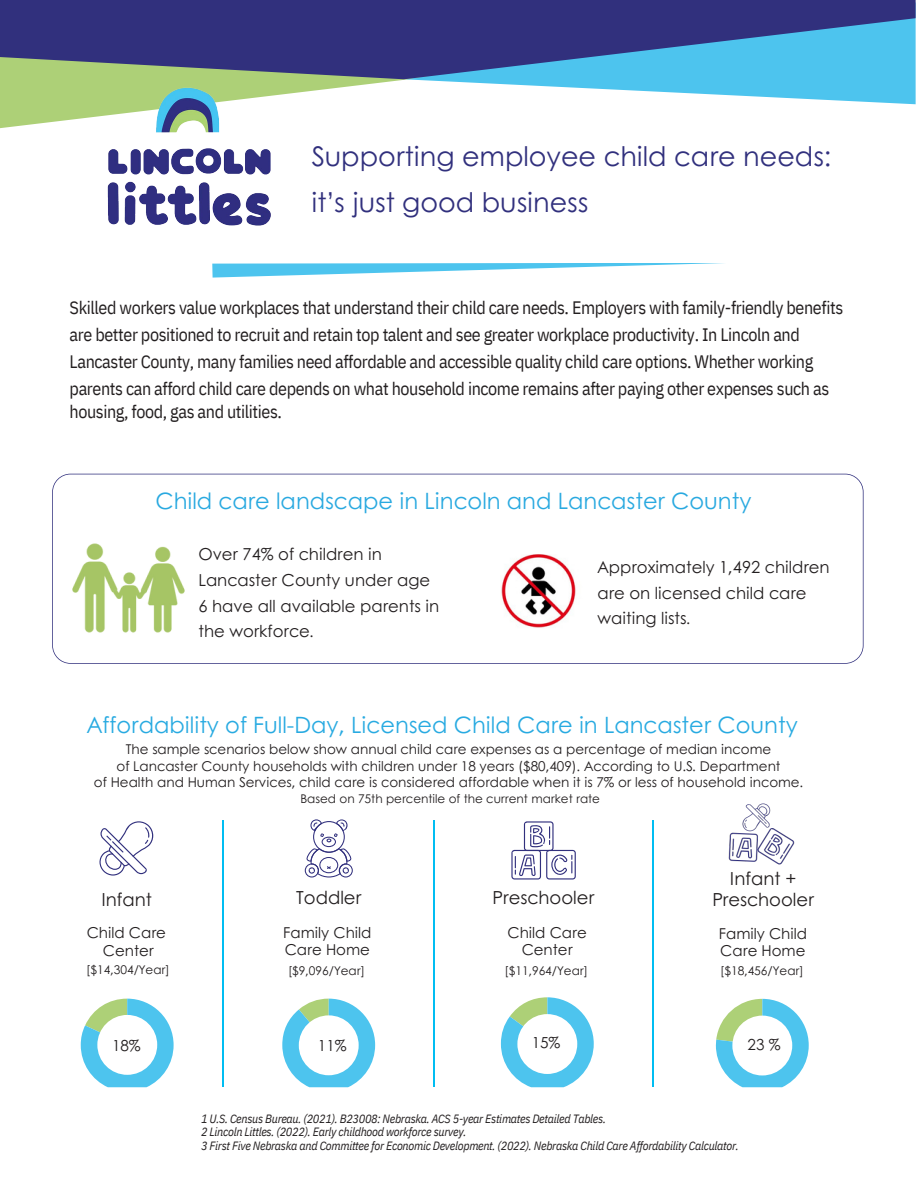
<style>
.page{position:relative;width:918px;height:1188px;background:#fff}
.page>*{position:absolute;margin:0;border:0;box-sizing:border-box;transform-origin:0 0}
.t1{font:27px/46.5px "Century Gothic";color:#31307d}
.t2{font:22.5px "Century Gothic";color:#28aae1}
.t3{font:22.5px "Century Gothic";color:#29a9e0}
.t4{font:18px/27px "IBM Plex Sans Cond";letter-spacing:-.025em;color:#231f20}
.t5{font:18px/21.3px "Century Gothic";color:#231f20;text-align:center}
.t6{font:16.5px/25.5px "Century Gothic";color:#231f20}
.t7{font:15.15px "Century Gothic";color:#231f20}
.t8{font:15px/16.8px "Century Gothic";color:#231f20}
.t9{font:13.5px/16.5px "Century Gothic";color:#231f20;text-align:center}
.t10{font:italic 12px/13.5px "IBM Plex Sans Cond";letter-spacing:-.025em;color:#231f20}
.t11{font:12px "Century Gothic";color:#231f20}
.s1{font-family:"Minion Pro"}
</style>
<div class="page">
<svg style="left:52px;top:474px;width:812px;height:190px"></svg>
<svg style="left:212px;top:263px;width:512px;height:15px"></svg>
<svg style="left:0;top:79px;width:914px;height:49px"></svg>
<svg style="left:406px;top:79px;width:510px;height:25px"></svg>
<svg style="left:0;top:0;width:916px;height:79px;fill:#31307d"></svg>
<img style="left:500px;top:554px;width:83px;height:82px">
<svg style="left:81px;top:999px;width:93px;height:88px"></svg>
<div style="left:97px;top:1015px;width:60px;height:60px;background:#fff;border-radius:50%"></div>
<svg style="left:99px;top:821px;width:54px;height:55px"></svg>
<hr style="left:223px;top:820px;width:1px;height:267px;background:#00bdf2">
<svg style="left:282px;top:999px;width:93px;height:88px"></svg>
<div style="left:299px;top:1015px;width:60px;height:60px;background:#fff;border-radius:50%"></div>
<svg style="left:305px;top:819px;width:48px;height:59px"></svg>
<hr style="left:433px;top:820px;width:2px;height:267px;background:#00bdf2">
<svg style="left:501px;top:997px;width:93px;height:90px"></svg>
<div style="left:517px;top:1014px;width:60px;height:60px;background:#fff;border-radius:50%"></div>
<svg style="left:511px;top:821px;width:65px;height:59px"></svg>
<hr style="left:652px;top:820px;width:2px;height:267px;background:#00bdf2">
<svg style="left:716px;top:999px;width:93px;height:88px"></svg>
<div style="left:732px;top:1016px;width:60px;height:59px;background:#fff;border-radius:50%"></div>
<img style="left:728px;top:803px;width:67px;height:62px">
<img style="left:70px;top:533px;width:131px;height:113px">
<img style="left:106px;top:83px;width:167px;height:143px">
<h3 class="t1" style="left:312px;top:132px;width:521px">Supporting employee child care needs: it’s just good business</h3>
<h2 class="t4" style="left:70px;top:293px;width:775px">Skilled workers value workplaces that understand their child care needs. Employers with family-friendly benefits are better positioned to recruit and retain top talent and see greater workplace productivity. In Lincoln and Lancaster County, many families need affordable and accessible quality child care options. Whether working parents can afford child care depends on what household income remains after paying other expenses such as</h2>
<h2 class="t4" style="left:70px;top:398px;width:214px">housing, food, gas and utilities.</h2>
<p class="t3" style="left:155px;top:484px;width:598px">Child care landscape in Lincoln and Lancaster County</p>
<h5 class="t6" style="left:198px;top:541px;width:242px">Over 74% of children in<br>Lancaster County under age<br>6 have all available parents in the workforce<span class="s1">.</span></h5>
<p class="t6" style="left:598px;top:554px;width:234px">Approximately 1,492 children are on licensed child care waiting lists<span class="s1">.</span></p>
<h3 class="t2" style="left:87px;top:708px;width:712px">Affordability of Full-Day, Licensed Child Care in Lancaster County</h3>
<h3 class="t9" style="left:94px;top:741px;width:711px">The sample scenarios below show annual child care expenses as a percentage of median income<br>of Lancaster County households with children under 18 years ($80,409). According to U.S. Department<br>of Health and Human Services, child care is considered affordable when it is 7% or less of household income.</h3>
<h3 class="t11" style="left:300px;top:789px;width:301px">Based on 75th percentile of the current market rate</h3>
<p class="t5" style="left:101px;top:888px;width:52px">Infant</p>
<p class="t5" style="left:296px;top:886px;width:67px">Toddler</p>
<p class="t5" style="left:493px;top:886px;width:103px">Preschooler</p>
<p class="t5" style="left:712px;top:867px;width:103px">Infant +<br>Preschooler</p>
<h4 class="t8" style="left:87px;top:923px;width:81px">Child Care</h4>
<h4 class="t8" style="left:103px;top:941px;width:52px">Center</h4>
<h4 class="t8" style="left:283px;top:924px;width:90px">Family Child<br>Care Home</h4>
<h4 class="t8" style="left:508px;top:924px;width:81px;text-align:center">Child Care<br>Center</h4>
<h4 class="t8" style="left:719px;top:925px;width:90px">Family Child<br>Care Home</h4>
<h3 class="t11" style="left:86px;top:961px;width:85px">[$14,304/Year]</h3>
<h3 class="t11" style="left:288px;top:961px;width:78px">[$9,096/Year]</h3>
<h3 class="t11" style="left:505px;top:961px;width:85px">[$11,964/Year]</h3>
<h3 class="t11" style="left:720px;top:962px;width:85px">[$18,456/Year]</h3>
<h4 class="t7" style="left:112px;top:1034px;width:30px">18%</h4>
<h4 class="t7" style="left:318px;top:1034px;width:30px">11%</h4>
<h4 class="t7" style="left:532px;top:1031px;width:30px">15%</h4>
<h4 class="t7" style="left:748px;top:1033px;width:34px">23 %</h4>
<p class="t10" style="left:201px;top:1112px;width:539px">1 U.S. Census Bureau. (2021). B23008: Nebraska. ACS 5-year Estimates Detailed Tables.<br>2 Lincoln Littles. (2022). Early childhood workforce survey.<br>3 First Five Nebraska and Committee for Economic Development. (2022). Nebraska Child Care Affordability Calculator.</p>
</div>
